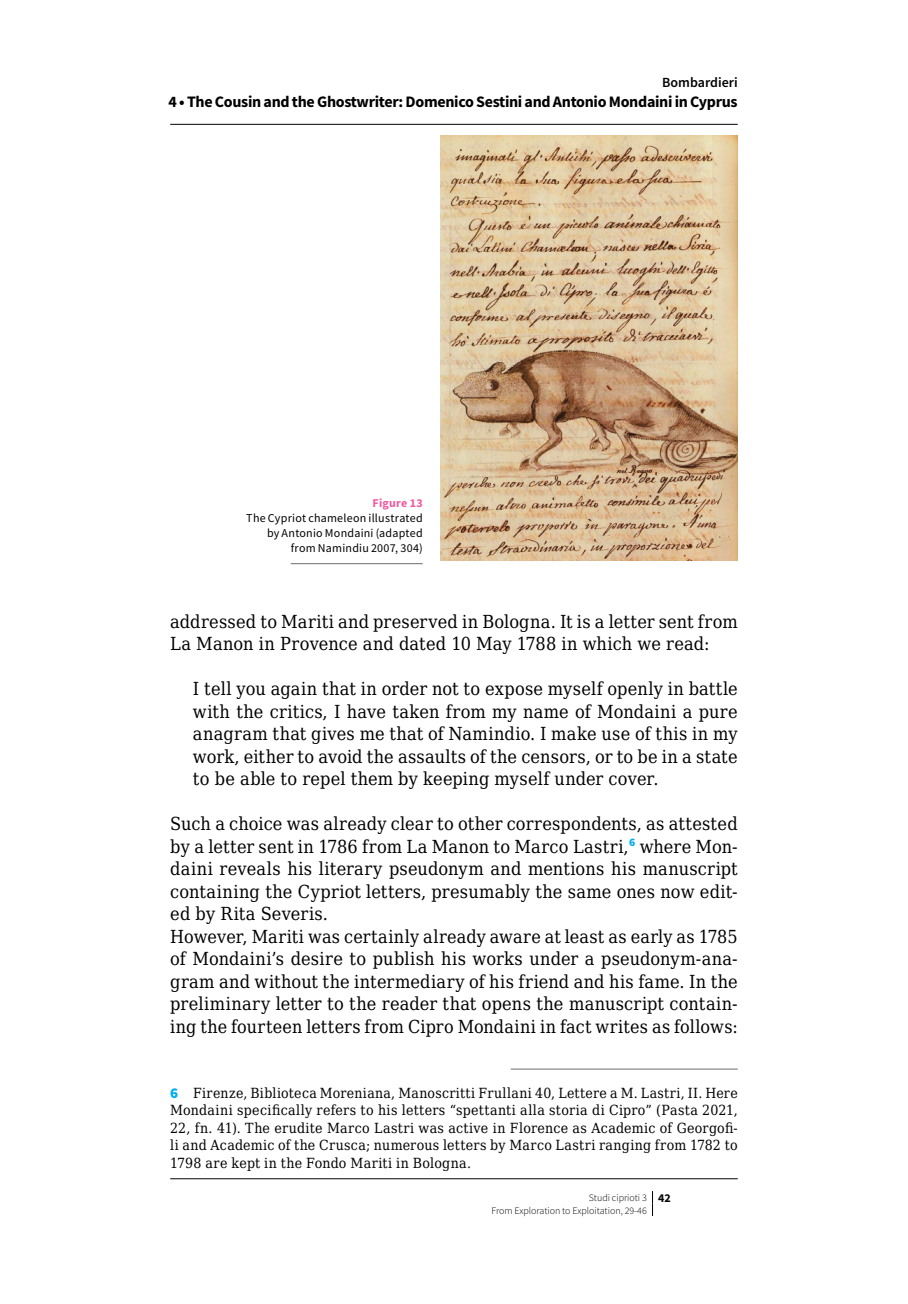
<style>
.page{position:relative;width:908px;height:1304px;background:#fff}
.page>*{position:absolute;margin:0;border:0;box-sizing:border-box;transform-origin:0 0}
.t1{font:18px/22.4px "DejaVu Serif Condensed";letter-spacing:.01em;color:#000}
.t2{font:700 16px "Source Sans Pro";letter-spacing:-.02em;color:#000}
.t3{font:14px/17.6px "DejaVu Serif Condensed";letter-spacing:.02em;color:#000;text-align:justify}
.t4{font:600 14px "Source Sans Pro";color:#000}
.t5{font:12px/15px "Source Sans Pro";letter-spacing:.02em;color:#000;text-align:right}
.t6{font:700 12px "Source Sans Pro";letter-spacing:.02em;color:#ef5ba1}
.t7{font:300 10px/12.4px "Source Sans Pro";color:#000}
.s1{font-family:"Source Sans Pro";font-weight:900;font-size:15px;color:#00aeef}
.s2{font-weight:700;font-size:12px}
</style>
<div class="page">
<svg style="left:652px;top:1191px;width:1px;height:25px"></svg>
<hr style="left:510px;top:1069px;width:227px;height:1px;background:#6d6e71">
<img style="left:440px;top:136px;width:297px;height:425px">
<hr style="left:291px;top:563px;width:131px;height:1px;background:#6d6e71">
<hr style="left:170px;top:124px;width:567px;height:1px;background:#000">
<hr style="left:170px;top:1178px;width:567px;height:1px;background:#000">
<p class="t4" style="left:662px;top:74px;width:77px">Bombardieri</p>
<p class="t2" style="left:168px;top:91px;width:570px">4 • The Cousin and the Ghostwriter: Domenico Sestini and Antonio Mondaini in Cyprus</p>
<p class="t6" style="left:372px;top:495px;width:52px">Figure 13</p>
<p class="t5" style="left:246px;top:511px;width:178px">The Cypriot chameleon illustrated by Antonio Mondaini (adapted from Namindiu 2007, 304)</p>
<p class="t1" style="left:170px;top:610px;width:568px">addressed to Mariti and preserved in Bologna. It is a letter sent from<br>La Manon in Provence and dated 10 May 1788 in which we read:</p>
<p class="t1" style="left:193px;top:677px;width:546px;text-align:justify">I tell you again that in order not to expose myself openly in battle with the critics, I have taken from my name of Mondaini a pure anagram that gives me that of Namindio. I make use of this in my work, either to avoid the assaults of the censors, or to be in a state to be able to repel them by keeping myself under cover.</p>
<p class="t1" style="left:170px;top:812px;width:568px">Such a choice was already clear to other correspondents, as attested by a letter sent in 1786 from La Manon to Marco Lastri,<sup>6</sup> where Mon&shy;daini reveals his literary pseudonym and mentions his manuscript containing the Cypriot letters, presumably the same ones now edit&shy;ed by Rita Severis.<br>However, Mariti was certainly already aware at least as early as 1785 of Mondaini’s desire to publish his works under a pseudonym-ana&shy;gram and without the intermediary of his friend and his fame. In the preliminary letter to the reader that opens the manuscript contain&shy;ing the fourteen letters from Cipro Mondaini in fact writes as follows:</p>
<p class="t3" style="left:170px;top:1084px;width:568px"><span class="s1">6</span> Firenze, Biblioteca Moreniana, Manoscritti Frullani 40, Lettere a M. Lastri, II. Here Mondaini specifically refers to his letters “spettanti alla storia di Cipro” (Pasta 2021, 22, fn. 41). The erudite Marco Lastri was active in Florence as Academic of Georgofi&shy;li and Academic of the Crusca; numerous letters by Marco Lastri ranging from 1782 to 1798 are kept in the Fondo Mariti in Bologna.</p>
<p class="t7" style="left:491px;top:1191px;width:181px;text-indent:97px">Studi ciprioti 3 <span class="s2">42<br></span>From Exploration to Exploitation, 29-46</p>
</div>
